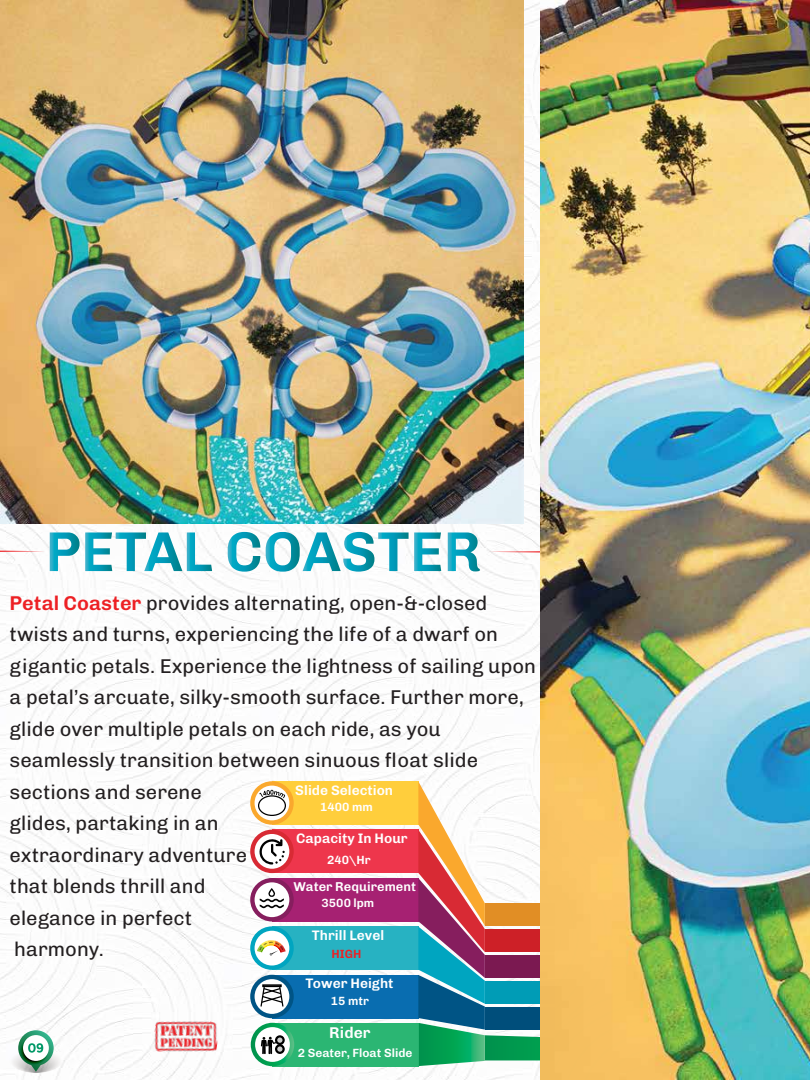
<style>
.page{position:relative;width:810px;height:1080px;background:#fff}
.page>*{position:absolute;margin:0;border:0;box-sizing:border-box;transform-origin:0 0}
.t1{font:500 20px/31.5px "Chivo";color:#231f20}
.t2{font:500 15.62px "Chivo";color:#fff}
.t3{font:500 13.75px "Chivo";color:#fff}
.t4{font:500 12.88px "Chivo";color:#fff}
.t5{font:500 12px "Chivo";color:#fff}
.t6{font:500 12px "Chivo";color:#ed2024}
.s1{color:#ed2024}
</style>
<div class="page">
<img style="left:0;top:2px;width:540px;height:1078px">
<div style="left:272px;top:781px;width:146px;height:44px;background:#ffce3c"></div>
<div style="left:272px;top:830px;width:146px;height:43px;background:#ee364c"></div>
<div style="left:272px;top:878px;width:146px;height:43px;background:#a62172"></div>
<div style="left:272px;top:927px;width:146px;height:43px;background:#27b2c2"></div>
<svg style="left:250px;top:781px;width:44px;height:44px"></svg>
<div style="left:255px;top:786px;width:34px;height:34px;background:#fff;border-radius:50%"></div>
<div style="left:250px;top:830px;width:44px;height:43px;background:#d82a34;border-radius:50%"></div>
<div style="left:255px;top:834px;width:34px;height:35px;background:#fff;border-radius:50%"></div>
<svg style="left:250px;top:878px;width:44px;height:43px"></svg>
<div style="left:255px;top:882px;width:34px;height:35px;background:#fff;border-radius:50%"></div>
<svg style="left:250px;top:926px;width:44px;height:44px"></svg>
<div style="left:255px;top:931px;width:34px;height:35px;background:#fff;border-radius:50%"></div>
<div style="left:272px;top:975px;width:146px;height:43px;background:#096db0"></div>
<svg style="left:250px;top:975px;width:44px;height:43px"></svg>
<div style="left:255px;top:979px;width:34px;height:35px;background:#fff;border-radius:50%"></div>
<div style="left:272px;top:1023px;width:147px;height:43px;background:#2bb673"></div>
<svg style="left:418px;top:781px;width:122px;height:285px"></svg>
<svg style="left:251px;top:1023px;width:43px;height:43px"></svg>
<div style="left:255px;top:1027px;width:35px;height:35px;background:#fff;border-radius:50%"></div>
<svg style="left:260px;top:985px;width:24px;height:22px"></svg>
<svg style="left:257px;top:940px;width:29px;height:16px"></svg>
<svg style="left:260px;top:888px;width:24px;height:21px"></svg>
<svg style="left:258px;top:838px;width:27px;height:27px"></svg>
<div style="left:258px;top:795px;width:28px;height:21px;border:1px solid #000;border-radius:50%"></div>
<svg style="left:259px;top:790px;width:26px;height:8px"></svg>
<svg style="left:261px;top:1035px;width:24px;height:19px"></svg>
<svg style="left:228px;top:532px;width:32px;height:40px"></svg>
<svg style="left:266px;top:532px;width:175px;height:40px"></svg>
<svg style="left:448px;top:532px;width:32px;height:39px"></svg>
<svg style="left:0;top:532px;width:212px;height:39px"></svg>
<svg style="left:489px;top:551px;width:51px;height:1px"></svg>
<img style="left:540px;top:0;width:270px;height:1080px">
<img style="left:0;top:0;width:524px;height:524px">
<svg style="left:9px;top:1048px;width:53px;height:25px"></svg>
<svg style="left:18px;top:1030px;width:36px;height:35px"></svg>
<img style="left:151px;top:1012px;width:70px;height:49px">
<p class="t1" style="left:10px;top:586px;width:528px"><span class="s1">Petal Coaster</span> provides alternating, open-&amp;-closed twists and turns, experiencing the life of a dwarf on gigantic petals. Experience the lightness of sailing upon a petal’s arcuate, silky-smooth surface. Further more, glide over multiple petals on each ride, as you seamlessly transition between sinuous float slide sections and serene<br>glides, partaking in an<br>extraordinary adventure<br>that blends thrill and<br>elegance in perfect<br>harmony.</p>
<p class="t3" style="left:295px;top:780px;width:99px">Slide Selection</p>
<p class="t3" style="left:296px;top:828px;width:113px">Capacity In Hour</p>
<p class="t4" style="left:293px;top:876px;width:124px">Water Requirement</p>
<p class="t5" style="left:320px;top:798px;width:54px">1400 mm</p>
<p class="t5" style="left:327px;top:851px;width:45px">240\Hr</p>
<p class="t5" style="left:322px;top:893px;width:54px">3500 lpm</p>
<p class="t3" style="left:312px;top:925px;width:74px">Thrill Level</p>
<p class="t6" style="left:332px;top:944px;width:31px">HIGH</p>
<p class="t3" style="left:305px;top:973px;width:90px">Tower Height</p>
<p class="t5" style="left:331px;top:992px;width:40px">15 mtr</p>
<p class="t2" style="left:329px;top:1020px;width:43px">Rider</p>
<p class="t5" style="left:298px;top:1043px;width:116px">2 Seater, Float Slide</p>
</div>
